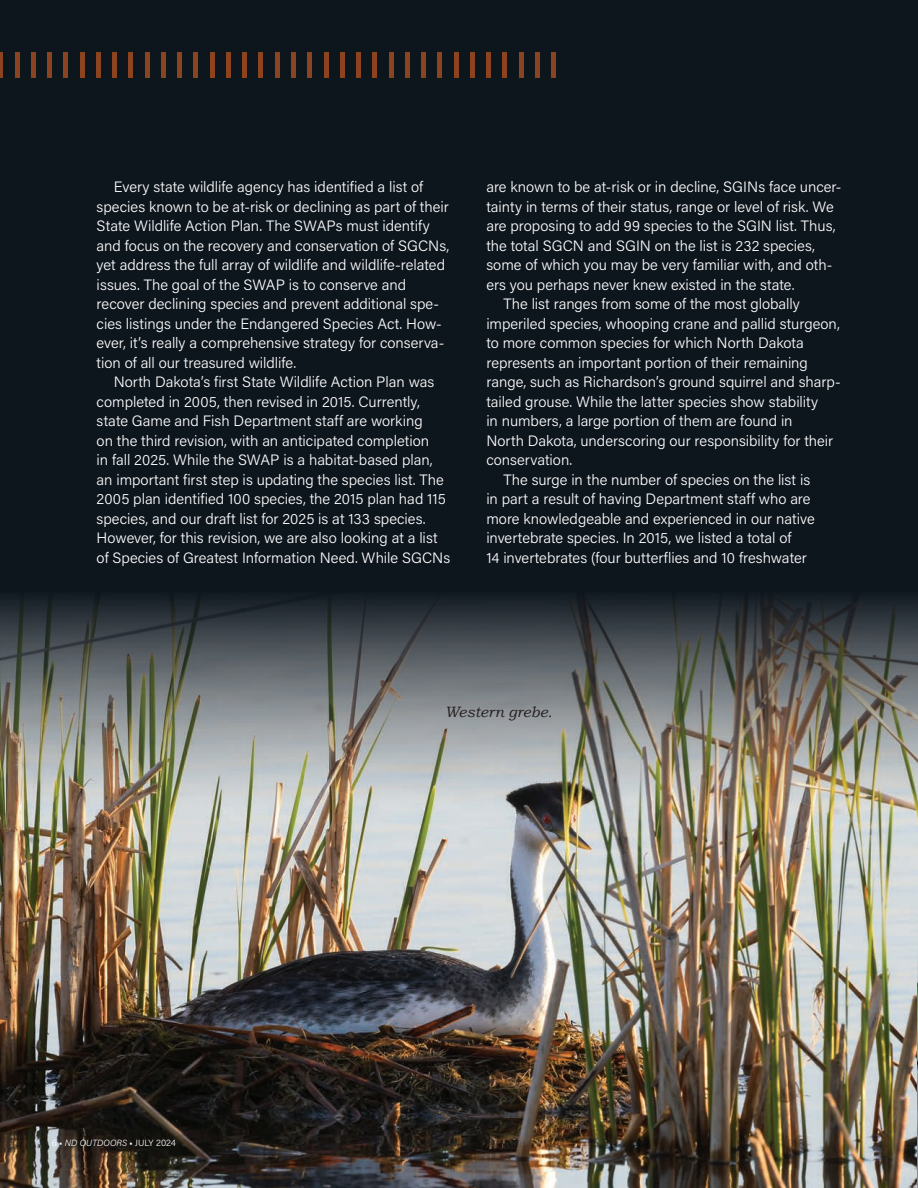
<style>
.page{position:relative;width:918px;height:1188px;background:#0d151d}
.page>*{position:absolute;margin:0;border:0;box-sizing:border-box;transform-origin:0 0}
.body_text_Acumin{font:300 15px/19.5px "Acumin Pro";color:#fff}
.body_text_Acumin-2{font:italic 15px "Bookman Old Style";color:#231f20}
.Page_Number_Text{font:300 9px "Acumin Pro";letter-spacing:-.005em;color:#fff}
.s1{font-size:9.3px}
.s2{font-style:italic}
</style>
<div class="page">
<img style="left:0;top:598px;width:918px;height:590px">
<img style="left:917px;top:684px;width:1px;height:504px">
<hr style="left:0;top:53px;width:3px;height:25px;background:#8b441f">
<hr style="left:15px;top:53px;width:4px;height:25px;background:#8b441f">
<hr style="left:31px;top:53px;width:4px;height:25px;background:#8b441f">
<hr style="left:48px;top:53px;width:4px;height:25px;background:#8b441f">
<hr style="left:64px;top:53px;width:4px;height:25px;background:#8b441f">
<hr style="left:80px;top:53px;width:4px;height:25px;background:#8b441f">
<hr style="left:96px;top:53px;width:4px;height:25px;background:#8b441f">
<hr style="left:113px;top:53px;width:4px;height:25px;background:#8b441f">
<hr style="left:129px;top:53px;width:4px;height:25px;background:#8b441f">
<hr style="left:145px;top:53px;width:4px;height:25px;background:#8b441f">
<div style="left:161px;top:53px;width:5px;height:25px;background:#8b441f"></div>
<hr style="left:178px;top:53px;width:4px;height:25px;background:#8b441f">
<hr style="left:194px;top:53px;width:4px;height:25px;background:#8b441f">
<hr style="left:210px;top:53px;width:4px;height:25px;background:#8b441f">
<div style="left:226px;top:53px;width:5px;height:25px;background:#8b441f"></div>
<hr style="left:243px;top:53px;width:4px;height:25px;background:#8b441f">
<hr style="left:259px;top:53px;width:4px;height:25px;background:#8b441f">
<hr style="left:275px;top:53px;width:4px;height:25px;background:#8b441f">
<div style="left:291px;top:53px;width:5px;height:25px;background:#8b441f"></div>
<hr style="left:308px;top:53px;width:4px;height:25px;background:#8b441f">
<hr style="left:324px;top:53px;width:4px;height:25px;background:#8b441f">
<hr style="left:340px;top:53px;width:4px;height:25px;background:#8b441f">
<div style="left:356px;top:53px;width:5px;height:25px;background:#8b441f"></div>
<hr style="left:373px;top:53px;width:4px;height:25px;background:#8b441f">
<hr style="left:389px;top:53px;width:4px;height:25px;background:#8b441f">
<hr style="left:405px;top:53px;width:4px;height:25px;background:#8b441f">
<div style="left:421px;top:53px;width:5px;height:25px;background:#8b441f"></div>
<hr style="left:438px;top:53px;width:4px;height:25px;background:#8b441f">
<hr style="left:454px;top:53px;width:4px;height:25px;background:#8b441f">
<hr style="left:470px;top:53px;width:4px;height:25px;background:#8b441f">
<hr style="left:487px;top:53px;width:4px;height:25px;background:#8b441f">
<hr style="left:503px;top:53px;width:4px;height:25px;background:#8b441f">
<hr style="left:519px;top:53px;width:4px;height:25px;background:#8b441f">
<hr style="left:535px;top:53px;width:4px;height:25px;background:#8b441f">
<hr style="left:552px;top:53px;width:4px;height:25px;background:#8b441f">
<p class="body_text_Acumin" style="left:97px;top:177px;width:354px;text-indent:17px">Every state wildlife agency has identified a list of species known to be at-risk or declining as part of their State Wildlife Action Plan. The SWAPs must identify and focus on the recovery and conservation of SGCNs, yet address the full array of wildlife and wildlife-related issues. The goal of the SWAP is to conserve and recover declining species and prevent additional spe&shy;cies listings under the Endangered Species Act. How&shy;ever, it’s really a comprehensive strategy for conserva&shy;tion of all our treasured wildlife.</p>
<p class="body_text_Acumin" style="left:97px;top:372px;width:355px;text-indent:17px">North Dakota’s first State Wildlife Action Plan was completed in 2005, then revised in 2015. Currently, state Game and Fish Department staff are working<br>on the third revision, with an anticipated completion<br>in fall 2025. While the SWAP is a habitat-based plan, an important first step is updating the species list. The 2005 plan identified 100 species, the 2015 plan had 115 species, and our draft list for 2025 is at 133 species.<br>However, for this revision, we are also looking at a list of Species of Greatest Information Need. While SGCNs</p>
<p class="body_text_Acumin" style="left:486px;top:177px;width:357px">are known to be at-risk or in decline, SGINs face uncer&shy;tainty in terms of their status, range or level of risk. We are proposing to add 99 species to the SGIN list. Thus, the total SGCN and SGIN on the list is 232 species, some of which you may be very familiar with, and oth&shy;ers you perhaps never knew existed in the state.</p>
<p class="body_text_Acumin" style="left:486px;top:294px;width:356px;text-indent:17px">The list ranges from some of the most globally imperiled species, whooping crane and pallid sturgeon, to more common species for which North Dakota represents an important portion of their remaining range, such as Richardson’s ground squirrel and sharp&shy;tailed grouse. While the latter species show stability<br>in numbers, a large portion of them are found in<br>North Dakota, underscoring our responsibility for their conservation.</p>
<p class="body_text_Acumin" style="left:486px;top:469px;width:330px;text-indent:17px">The surge in the number of species on the list is in part a result of having Department staff who are more knowledgeable and experienced in our native invertebrate species. In 2015, we listed a total of<br>14 invertebrates (four butterflies and 10 freshwater</p>
<p class="Page_Number_Text" style="left:52px;top:1137px;width:126px"><span class="s1">6</span> ■ <span class="s2">ND OUTDOORS</span> ■ JULY 2024</p>
<p class="body_text_Acumin-2" style="left:445px;top:702px;width:109px">Western grebe.</p>
</div>
